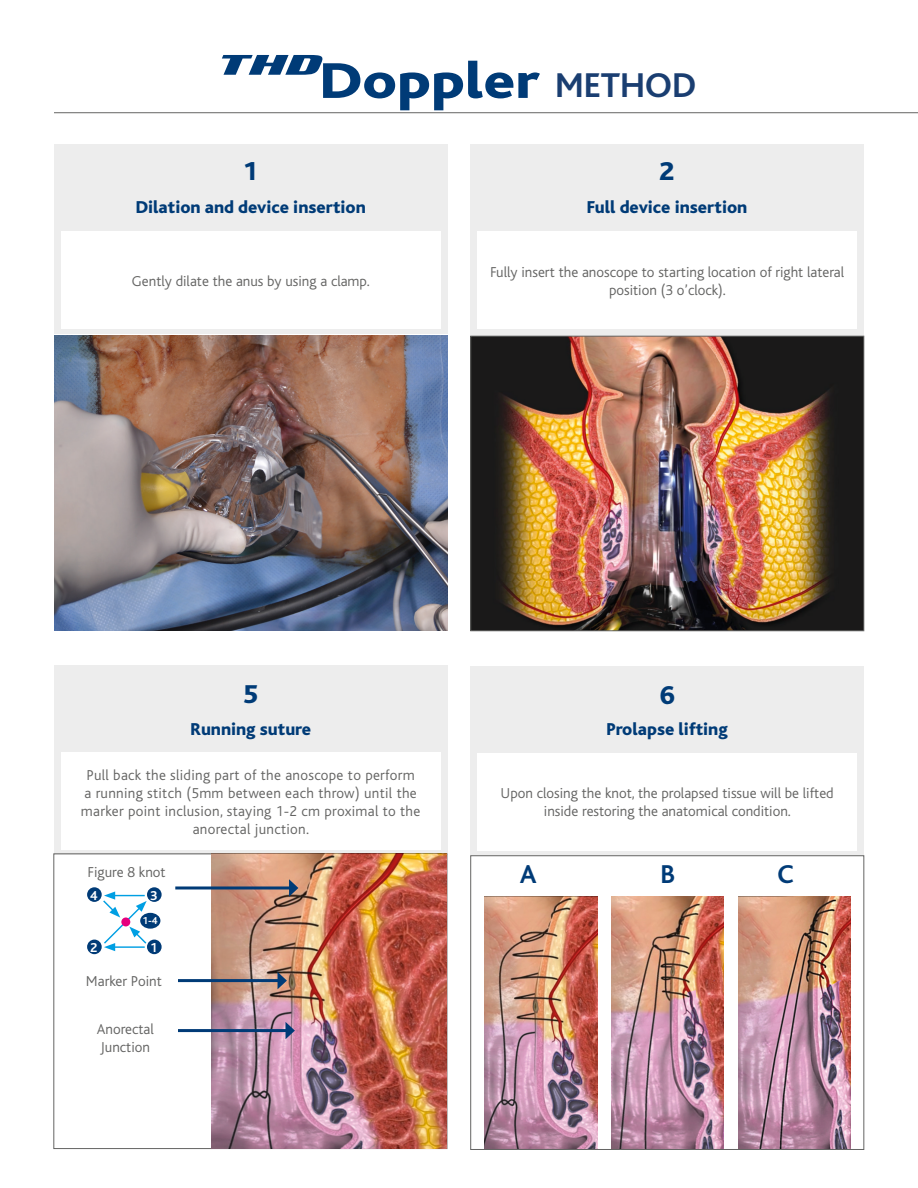
<style>
.page{position:relative;width:918px;height:1188px;background:#fff}
.page>*{position:absolute;margin:0;border:0;box-sizing:border-box;transform-origin:0 0}
.t1{font:700 36px "Bliss";color:#1a3e71}
.t2{font:800 27px "Bliss";color:#003b77}
.t3{font:700 27px "Bliss";color:#003b77}
.t4{font:800 18px "Bliss";color:#003b77}
.t5{font:300 15px/18px "Bliss";color:#646463;text-align:center}
.t6{font:300 15px/18px "Bliss";letter-spacing:.02em;color:#646463;text-align:center}
.t7{font:700 13.5px "Bliss";color:#fff}
.t8{font:700 10.5px "Bliss";color:#fff}
</style>
<div class="page">
<div style="left:54px;top:665px;width:393px;height:190px;background:#ededed"></div>
<div style="left:61px;top:752px;width:379px;height:98px;background:#fff"></div>
<div style="left:54px;top:144px;width:393px;height:190px;background:#ededed"></div>
<div style="left:471px;top:144px;width:393px;height:192px;background:#ededed"></div>
<hr style="left:54px;top:112px;width:864px;height:1px;background:#646463">
<div style="left:471px;top:666px;width:393px;height:189px;background:#ededed"></div>
<div style="left:471px;top:856px;width:393px;height:294px;background:#fff;border:1px solid #646463"></div>
<img style="left:54px;top:336px;width:393px;height:295px">
<img style="left:473px;top:338px;width:389px;height:291px">
<div style="left:471px;top:336px;width:393px;height:295px;border:1px solid #646463"></div>
<div style="left:61px;top:231px;width:379px;height:98px;background:#fff"></div>
<div style="left:477px;top:231px;width:380px;height:98px;background:#fff"></div>
<div style="left:477px;top:753px;width:380px;height:98px;background:#fff"></div>
<img style="left:211px;top:854px;width:235px;height:295px">
<img style="left:485px;top:896px;width:112px;height:253px">
<img style="left:611px;top:896px;width:113px;height:253px">
<img style="left:738px;top:896px;width:112px;height:253px">
<hr style="left:178px;top:979px;width:102px;height:3px;background:#003b77">
<svg style="left:278px;top:972px;width:9px;height:17px"></svg>
<hr style="left:175px;top:886px;width:117px;height:3px;background:#003b77">
<svg style="left:289px;top:879px;width:9px;height:18px"></svg>
<hr style="left:178px;top:1029px;width:110px;height:3px;background:#003b77">
<svg style="left:286px;top:1022px;width:9px;height:17px"></svg>
<div style="left:147px;top:940px;width:15px;height:14px;background:#003b77;border-radius:50%"></div>
<div style="left:140px;top:913px;width:20px;height:16px;background:#003b77;border-radius:50%"></div>
<div style="left:147px;top:887px;width:15px;height:15px;background:#003b77;border-radius:50%"></div>
<div style="left:87px;top:940px;width:15px;height:14px;background:#003b77;border-radius:50%"></div>
<div style="left:87px;top:887px;width:15px;height:15px;background:#003b77;border-radius:50%"></div>
<svg style="left:103px;top:891px;width:45px;height:60px"></svg>
<svg style="left:222px;top:55px;width:318px;height:55px"></svg>
<h1 class="t1" style="left:555px;top:66px;width:143px">METHOD</h1>
<h2 class="t2" style="left:243px;top:158px;width:17px">1</h2>
<h2 class="t2" style="left:659px;top:158px;width:17px">2</h2>
<p class="t4" style="left:136px;top:197px;width:232px">Dilation and device insertion</p>
<p class="t4" style="left:587px;top:197px;width:162px">Full device insertion</p>
<p class="t5" style="left:132px;top:272px;width:239px">Gently dilate the anus by using a clamp.</p>
<p class="t5" style="left:490px;top:263px;width:356px">Fully insert the anoscope to starting location of right lateral position (3 o’clock).</p>
<h2 class="t2" style="left:243px;top:680px;width:17px">5</h2>
<h2 class="t2" style="left:660px;top:681px;width:17px">6</h2>
<p class="t4" style="left:190px;top:720px;width:122px">Running suture</p>
<p class="t4" style="left:607px;top:720px;width:123px">Prolapse lifting</p>
<p class="t6" style="left:81px;top:766px;width:341px">Pull back the sliding part of the anoscope to perform<br>a running stitch (5mm between each throw) until the marker point inclusion, staying 1-2 cm proximal to the anorectal junction.</p>
<p class="t5" style="left:88px;top:863px;width:80px">Figure 8 knot</p>
<p class="t7" style="left:90px;top:888px;width:9px">4</p>
<p class="t7" style="left:90px;top:940px;width:9px">2</p>
<p class="t7" style="left:150px;top:888px;width:9px">3</p>
<p class="t8" style="left:142px;top:915px;width:17px">1-4</p>
<p class="t7" style="left:150px;top:940px;width:9px">1</p>
<p class="t5" style="left:86px;top:973px;width:77px">Marker Point</p>
<p class="t5" style="left:97px;top:1021px;width:59px;text-align:left">Anorectal<br>Junction</p>
<p class="t5" style="left:501px;top:785px;width:335px">Upon closing the knot, the prolapsed tissue will be lifted inside restoring the anatomical condition.</p>
<h2 class="t3" style="left:520px;top:860px;width:18px">A</h2>
<h2 class="t3" style="left:660px;top:860px;width:16px">B</h2>
<h2 class="t3" style="left:778px;top:860px;width:18px">C</h2>
</div>
